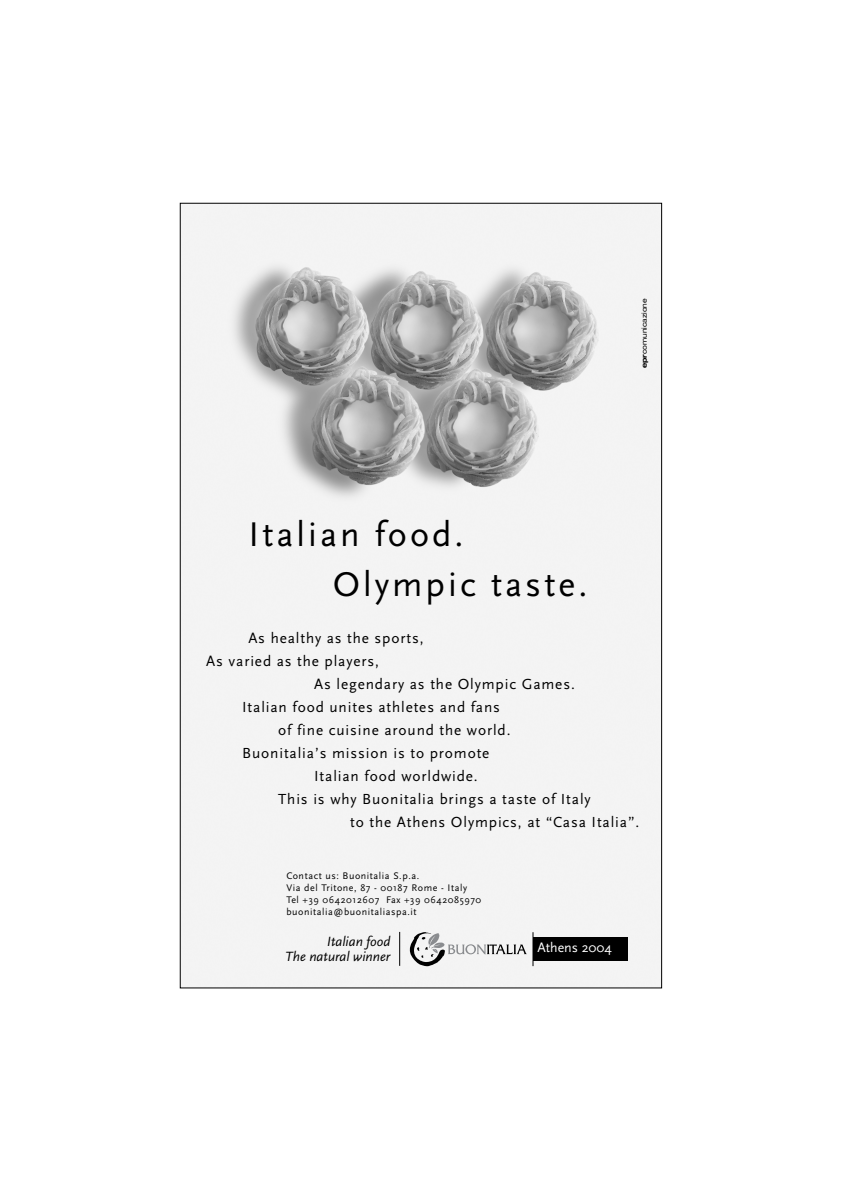
<style>
.page{position:relative;width:842px;height:1191px;background:#fff}
.page>*{position:absolute;margin:0;border:0;box-sizing:border-box;transform-origin:0 0}
.t1{font:35.8px/50px "Scala Sans";letter-spacing:.085em;color:#000}
.t2{font:15.3px "Scala Sans";letter-spacing:.055em;color:#000}
.t3{font:italic 14px/15px "Scala Sans";color:#000;text-align:right}
.t4{font:14px "Scala Sans";color:#fff}
.t5{font:10px/12px "Scala Sans";letter-spacing:.055em;color:#000}
.t6{font:expanded 7px "Helvetica Neue";color:#000}
.s1{font-weight:700}
</style>
<div class="page">
<img style="left:182px;top:205px;width:478px;height:781px">
<svg style="left:410px;top:932px;width:117px;height:34px"></svg>
<hr style="left:399px;top:932px;width:1px;height:34px;background:#000">
<hr style="left:533px;top:932px;width:1px;height:34px;background:#000">
<div style="left:533px;top:938px;width:94px;height:23px;background:#000"></div>
<p class="t6" style="left:642px;top:368px;width:71px;rotate:-90deg"><span class="s1">epr</span>comunicazione</p>
<h1 class="t1" style="left:333px;top:512px;width:256px;text-indent:-84px">Italian food.<br>Olympic taste.</h1>
<p class="t2" style="left:248px;top:631px;width:177px">As healthy as the sports,</p>
<p class="t2" style="left:206px;top:654px;width:174px">As varied as the players,</p>
<p class="t2" style="left:314px;top:677px;width:262px">As legendary as the Olympic Games.</p>
<p class="t2" style="left:242px;top:700px;width:259px">Italian food unites athletes and fans</p>
<p class="t2" style="left:278px;top:723px;width:234px">of fine cuisine around the world.</p>
<p class="t2" style="left:242px;top:746px;width:249px">Buonitalia’s mission is to promote</p>
<p class="t2" style="left:314px;top:769px;width:165px">Italian food worldwide.</p>
<p class="t2" style="left:278px;top:792px;width:314px">This is why Buonitalia brings a taste of Italy</p>
<p class="t2" style="left:350px;top:815px;width:291px">to the Athens Olympics, at “Casa Italia”.</p>
<p class="t5" style="left:286px;top:871px;width:196px">Contact us: Buonitalia S.p.a.<br>Via del Tritone, 87 - 00187 Rome - Italy Tel +39 0642012607 Fax +39 0642085970 buonitalia@buonitaliaspa.it</p>
<p class="t3" style="left:285px;top:936px;width:107px">Italian food<br>The natural winner</p>
<p class="t4" style="left:538px;top:942px;width:76px">Athens 2004</p>
</div>
